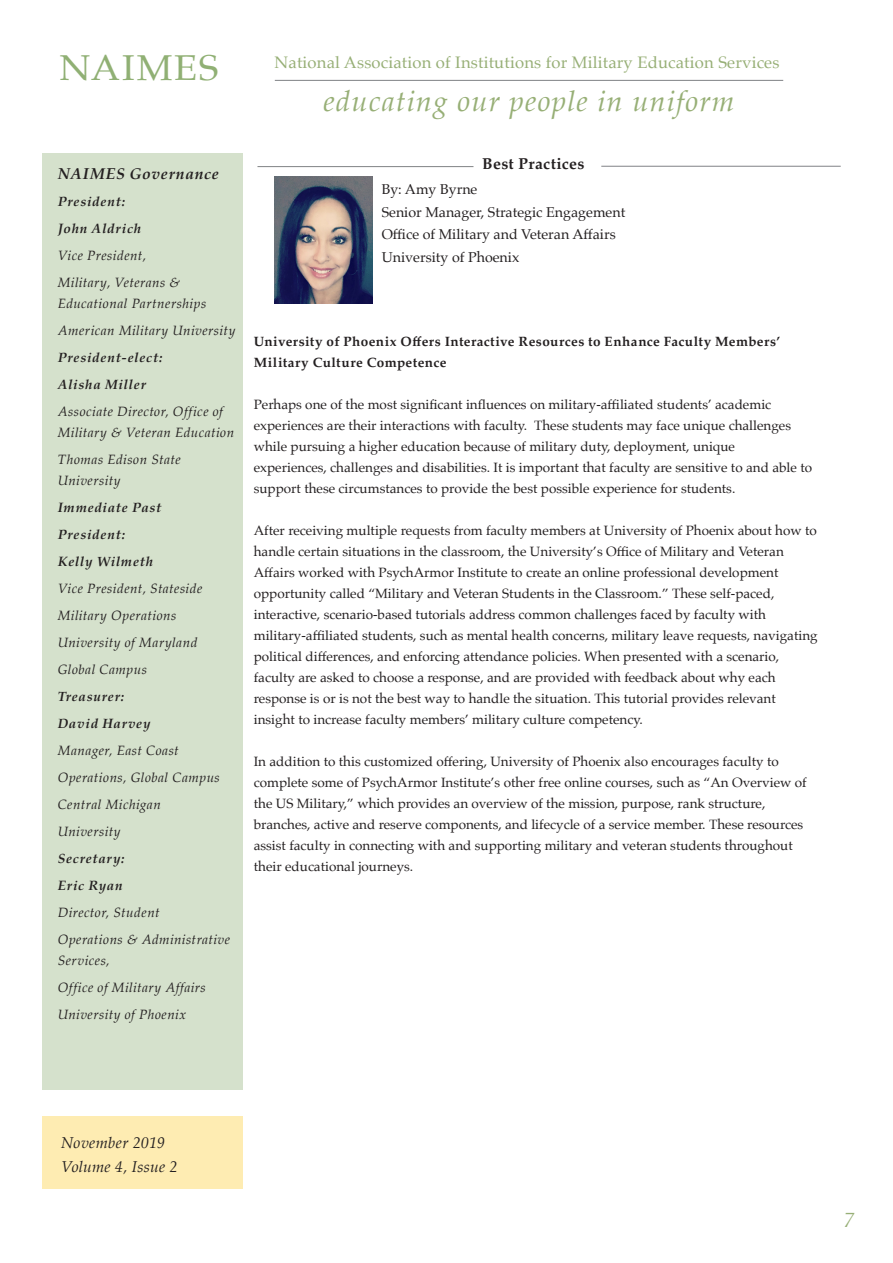
<style>
.page{position:relative;width:893px;height:1263px;background:#fff}
.page>*{position:absolute;margin:0;border:0;box-sizing:border-box;transform-origin:0 0}
.t1{font:36px "Palatino";letter-spacing:.045em;color:#90b074;scale:1.05 1}
.t2{font:italic 29.1px "Palatino";letter-spacing:.04em;color:#97af76}
.t3{font:italic 21px "Palatino";color:#97af76}
.t4{font:16.65px "Palatino";letter-spacing:.01em;color:#97af76}
.t5{font:italic 15.75px/24px "Palatino";letter-spacing:.015em;color:#231f20}
.t6{font:italic 700 15.75px "Palatino";letter-spacing:.04em;color:#231f20}
.t7{font:700 15.75px "Palatino";letter-spacing:.02em;color:#231f20}
.t8{font:14.25px "Palatino";color:#231f20}
.t9{font:13.5px/21px "Palatino";color:#231f20}
.t10{font:italic 13.5px/21px "Palatino";letter-spacing:.03em;color:#231f20}
.t11{font:italic 700 13.5px "Palatino";letter-spacing:.055em;color:#231f20}
.t12{font:700 13.5px "Palatino";letter-spacing:.03em;color:#231f20}
</style>
<div class="page">
<div style="left:43px;top:1116px;width:200px;height:72px;background:#feecb2"></div>
<hr style="left:275px;top:80px;width:508px;height:1px;background:#808285">
<div style="left:42px;top:153px;width:200px;height:936px;background:#d5e1cc"></div>
<hr style="left:601px;top:166px;width:240px;height:1px;background:#808285">
<hr style="left:257px;top:166px;width:216px;height:1px;background:#808285">
<img style="left:275px;top:176px;width:98px;height:127px">
<h1 class="t1" style="left:59px;top:38px;width:153px">NAIMES</h1>
<p class="t4" style="left:275px;top:48px;width:506px">National Association of Institutions for Military Education Services</p>
<h2 class="t2" style="left:323px;top:76px;width:412px">educating our people in uniform</h2>
<p class="t6" style="left:58px;top:160px;width:163px">NAIMES Governance</p>
<p class="t11" style="left:58px;top:190px;width:69px">President:</p>
<p class="t11" style="left:58px;top:217px;width:85px">John Aldrich</p>
<p class="t10" style="left:58px;top:244px;width:90px">Vice President,</p>
<p class="t10" style="left:58px;top:271px;width:150px">Military, Veterans &amp;<br>Educational Partnerships</p>
<p class="t10" style="left:58px;top:319px;width:179px">American Military University</p>
<p class="t11" style="left:58px;top:346px;width:106px">President-elect:</p>
<p class="t11" style="left:58px;top:373px;width:90px">Alisha Miller</p>
<p class="t10" style="left:58px;top:400px;width:178px">Associate Director, Office of<br>Military &amp; Veteran Education</p>
<p class="t10" style="left:58px;top:448px;width:124px">Thomas Edison State<br>University</p>
<p class="t11" style="left:58px;top:496px;width:105px">Immediate Past</p>
<p class="t11" style="left:58px;top:523px;width:69px">President:</p>
<p class="t11" style="left:58px;top:550px;width:97px">Kelly Wilmeth</p>
<p class="t10" style="left:58px;top:577px;width:146px">Vice President, Stateside</p>
<p class="t10" style="left:58px;top:604px;width:120px">Military Operations</p>
<p class="t10" style="left:58px;top:631px;width:141px">University of Maryland</p>
<p class="t10" style="left:58px;top:658px;width:91px">Global Campus</p>
<p class="t11" style="left:58px;top:685px;width:68px">Treasurer:</p>
<p class="t11" style="left:58px;top:712px;width:94px">David Harvey</p>
<p class="t10" style="left:58px;top:739px;width:122px">Manager, East Coast</p>
<p class="t10" style="left:58px;top:766px;width:164px">Operations, Global Campus</p>
<p class="t10" style="left:58px;top:793px;width:105px">Central Michigan</p>
<p class="t10" style="left:58px;top:820px;width:64px">University</p>
<p class="t11" style="left:58px;top:847px;width:68px">Secretary:</p>
<p class="t11" style="left:58px;top:874px;width:66px">Eric Ryan</p>
<p class="t10" style="left:58px;top:901px;width:103px">Director, Student</p>
<p class="t10" style="left:58px;top:928px;width:174px">Operations &amp; Administrative<br>Services,</p>
<p class="t10" style="left:58px;top:976px;width:150px">Office of Military Affairs</p>
<p class="t10" style="left:58px;top:1003px;width:130px">University of Phoenix</p>
<p class="t7" style="left:482px;top:150px;width:104px">Best Practices</p>
<p class="t8" style="left:382px;top:178px;width:97px">By: Amy Byrne</p>
<p class="t8" style="left:382px;top:200px;width:245px">Senior Manager, Strategic Engagement</p>
<p class="t8" style="left:382px;top:223px;width:236px">Office of Military and Veteran Affairs</p>
<p class="t8" style="left:382px;top:245px;width:139px">University of Phoenix</p>
<p class="t12" style="left:254px;top:330px;width:528px">University of Phoenix Offers Interactive Resources to Enhance Faculty Members’</p>
<p class="t12" style="left:254px;top:351px;width:194px">Military Culture Competence</p>
<p class="t9" style="left:254px;top:394px;width:519px">Perhaps one of the most significant influences on military-affiliated students’ academic</p>
<p class="t9" style="left:254px;top:415px;width:539px">experiences are their interactions with faculty. These students may face unique challenges while pursuing a higher education because of military duty, deployment, unique</p>
<p class="t9" style="left:254px;top:457px;width:560px">experiences, challenges and disabilities. It is important that faculty are sensitive to and able to support these circumstances to provide the best possible experience for students.</p>
<p class="t9" style="left:254px;top:520px;width:565px">After receiving multiple requests from faculty members at University of Phoenix about how to handle certain situations in the classroom, the University’s Office of Military and Veteran</p>
<p class="t9" style="left:254px;top:562px;width:526px">Affairs worked with PsychArmor Institute to create an online professional development</p>
<p class="t9" style="left:254px;top:583px;width:522px">opportunity called “Military and Veteran Students in the Classroom.” These self-paced,</p>
<p class="t9" style="left:254px;top:604px;width:514px">interactive, scenario-based tutorials address common challenges faced by faculty with</p>
<p class="t9" style="left:254px;top:625px;width:565px">military-affiliated students, such as mental health concerns, military leave requests, navigating political differences, and enforcing attendance policies. When presented with a scenario,</p>
<p class="t9" style="left:254px;top:667px;width:523px">faculty are asked to choose a response, and are provided with feedback about why each</p>
<p class="t9" style="left:254px;top:688px;width:524px">response is or is not the best way to handle the situation. This tutorial provides relevant</p>
<p class="t9" style="left:254px;top:709px;width:390px">insight to increase faculty members’ military culture competency.</p>
<p class="t9" style="left:254px;top:751px;width:527px">In addition to this customized offering, University of Phoenix also encourages faculty to</p>
<p class="t9" style="left:254px;top:772px;width:554px">complete some of PsychArmor Institute’s other free online courses, such as “An Overview of the US Military,” which provides an overview of the mission, purpose, rank structure,</p>
<p class="t9" style="left:254px;top:814px;width:551px">branches, active and reserve components, and lifecycle of a service member. These resources assist faculty in connecting with and supporting military and veteran students throughout their educational journeys.</p>
<p class="t5" style="left:61px;top:1130px;width:118px">November 2019<br>Volume 4, Issue 2</p>
<h3 class="t3" style="left:844px;top:1202px;width:12px">7</h3>
</div>
